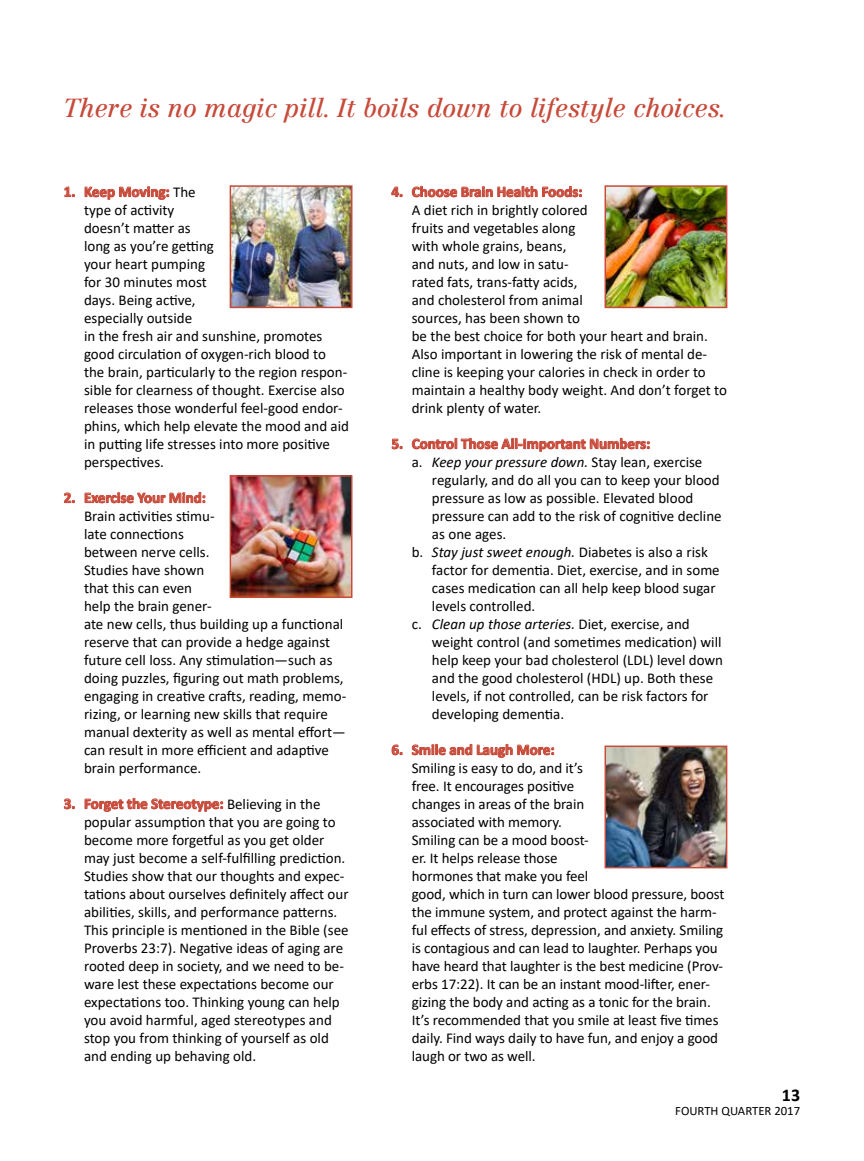
<style>
.page{position:relative;width:864px;height:1161px;background:#fff}
.page>*{position:absolute;margin:0;border:0;box-sizing:border-box;transform-origin:0 0}
.t1{font:25.5px "Centennial Italic Os F";color:#c74a3a}
.t2{font:700 18px "Calibri";color:#000}
.t3{font:15px/18px "Calibri";color:#000}
.t4{font:700 15px "Calibri";color:#c74a3a}
.t5{font:italic 15px "Calibri";color:#000}
.t6{font:12.75px "Calibri";color:#000}
.s1{font-weight:700;color:#c74a3a}
.s2{font-style:normal}
.s3{font-style:italic}
</style>
<div class="page">
<svg style="left:64px;top:186px;width:11px;height:11px"></svg>
<svg style="left:84px;top:186px;width:86px;height:14px"></svg>
<svg style="left:64px;top:492px;width:11px;height:11px"></svg>
<svg style="left:84px;top:492px;width:122px;height:11px"></svg>
<svg style="left:64px;top:798px;width:11px;height:11px"></svg>
<svg style="left:84px;top:798px;width:139px;height:14px"></svg>
<svg style="left:391px;top:186px;width:12px;height:11px"></svg>
<svg style="left:412px;top:186px;width:170px;height:11px"></svg>
<svg style="left:391px;top:438px;width:12px;height:11px"></svg>
<svg style="left:412px;top:438px;width:238px;height:14px"></svg>
<svg style="left:391px;top:744px;width:12px;height:11px"></svg>
<svg style="left:411px;top:744px;width:143px;height:14px"></svg>
<img style="left:233px;top:188px;width:116px;height:117px">
<div style="left:230px;top:185px;width:122px;height:123px;border:2px solid #c74a3a"></div>
<img style="left:233px;top:478px;width:116px;height:117px">
<div style="left:230px;top:475px;width:122px;height:123px;border:2px solid #c74a3a"></div>
<img style="left:608px;top:188px;width:116px;height:117px">
<div style="left:605px;top:185px;width:122px;height:123px;border:2px solid #c74a3a"></div>
<img style="left:608px;top:749px;width:116px;height:116px">
<div style="left:605px;top:746px;width:122px;height:122px;border:2px solid #c74a3a"></div>
<h1 class="t1" style="left:64px;top:93px;width:664px">There is no magic pill. It boils down to lifestyle choices.</h1>
<p class="t3" style="left:84px;top:182px;width:267px;text-indent:-20px"><span class="s1">1. Keep Moving:</span> The<br>type of activity<br>doesn’t matter as<br>long as you’re getting<br>your heart pumping<br>for 30 minutes most<br>days. Being active,<br>especially outside<br>in the fresh air and sunshine, promotes good circulation of oxygen-rich blood to the brain, particularly to the region respon&shy;sible for clearness of thought. Exercise also releases those wonderful feel-good endor&shy;phins, which help elevate the mood and aid in putting life stresses into more positive perspectives.</p>
<p class="t4" style="left:64px;top:487px;width:144px">2. Exercise Your Mind:</p>
<p class="t3" style="left:84px;top:506px;width:264px">Brain activities stimu-<br>late connections<br>between nerve cells.<br>Studies have shown<br>that this can even<br>help the brain gener-<br>ate new cells, thus building up a functional reserve that can provide a hedge against future cell loss. Any stimulation—such as doing puzzles, figuring out math problems, engaging in creative crafts, reading, memo&shy;rizing, or learning new skills that require manual dexterity as well as mental effort— can result in more efficient and adaptive brain performance.</p>
<p class="t3" style="left:84px;top:794px;width:266px;text-indent:-20px"><span class="s1">3. Forget the Stereotype:</span> Believing in the popular assumption that you are going to become more forgetful as you get older may just become a self-fulfilling prediction.<br>Studies show that our thoughts and expec&shy;tations about ourselves definitely affect our abilities, skills, and performance patterns.<br>This principle is mentioned in the Bible (see Proverbs 23:7). Negative ideas of aging are rooted deep in society, and we need to be&shy;ware lest these expectations become our expectations too. Thinking young can help you avoid harmful, aged stereotypes and stop you from thinking of yourself as old and ending up behaving old.</p>
<p class="t4" style="left:391px;top:181px;width:192px">4. Choose Brain Health Foods:</p>
<p class="t3" style="left:412px;top:200px;width:317px">A diet rich in brightly colored<br>fruits and vegetables along<br>with whole grains, beans,<br>and nuts, and low in satu-<br>rated fats, trans-fatty acids,<br>and cholesterol from animal<br>sources, has been shown to<br>be the best choice for both your heart and brain.<br>Also important in lowering the risk of mental de&shy;cline is keeping your calories in check in order to maintain a healthy body weight. And don’t forget to drink plenty of water.</p>
<p class="t4" style="left:391px;top:433px;width:260px">5. Control Those All-Important Numbers:</p>
<p class="t5" style="left:412px;top:451px;width:292px"><span class="s2">a.</span> Keep your pressure down. <span class="s2">Stay lean, exercise</span></p>
<p class="t3" style="left:432px;top:470px;width:289px">regularly, and do all you can to keep your blood</p>
<p class="t3" style="left:432px;top:488px;width:263px">pressure as low as possible. Elevated blood</p>
<p class="t3" style="left:432px;top:506px;width:291px">pressure can add to the risk of cognitive decline</p>
<p class="t3" style="left:432px;top:524px;width:76px">as one ages.</p>
<p class="t3" style="left:412px;top:542px;width:298px">b. <span class="s3">Stay just sweet enough.</span> Diabetes is also a risk</p>
<p class="t3" style="left:432px;top:560px;width:289px">factor for dementia. Diet, exercise, and in some</p>
<p class="t3" style="left:432px;top:578px;width:285px">cases medication can all help keep blood sugar</p>
<p class="t3" style="left:432px;top:596px;width:105px">levels controlled.</p>
<p class="t5" style="left:412px;top:613px;width:280px"><span class="s2">c.</span> Clean up those arteries. <span class="s2">Diet, exercise, and</span></p>
<p class="t3" style="left:432px;top:632px;width:291px">weight control (and sometimes medication) will</p>
<p class="t3" style="left:432px;top:650px;width:293px">help keep your bad cholesterol (LDL) level down</p>
<p class="t3" style="left:432px;top:668px;width:283px">and the good cholesterol (HDL) up. Both these</p>
<p class="t3" style="left:432px;top:686px;width:278px">levels, if not controlled, can be risk factors for</p>
<p class="t3" style="left:432px;top:704px;width:134px">developing dementia.</p>
<p class="t4" style="left:391px;top:739px;width:165px">6. Smile and Laugh More:</p>
<p class="t3" style="left:412px;top:758px;width:314px">Smiling is easy to do, and it’s<br>free. It encourages positive<br>changes in areas of the brain<br>associated with memory.<br>Smiling can be a mood boost-<br>er. It helps release those<br>hormones that make you feel<br>good, which in turn can lower blood pressure, boost the immune system, and protect against the harm&shy;ful effects of stress, depression, and anxiety. Smiling is contagious and can lead to laughter. Perhaps you have heard that laughter is the best medicine (Prov&shy;erbs 17:22). It can be an instant mood-lifter, ener&shy;gizing the body and acting as a tonic for the brain.<br>It’s recommended that you smile at least five times daily. Find ways daily to have fun, and enjoy a good laugh or two as well.</p>
<p class="t2" style="left:782px;top:1083px;width:20px">13</p>
<p class="t6" style="left:675px;top:1102px;width:126px">FOURTH QUARTER 2017</p>
</div>
